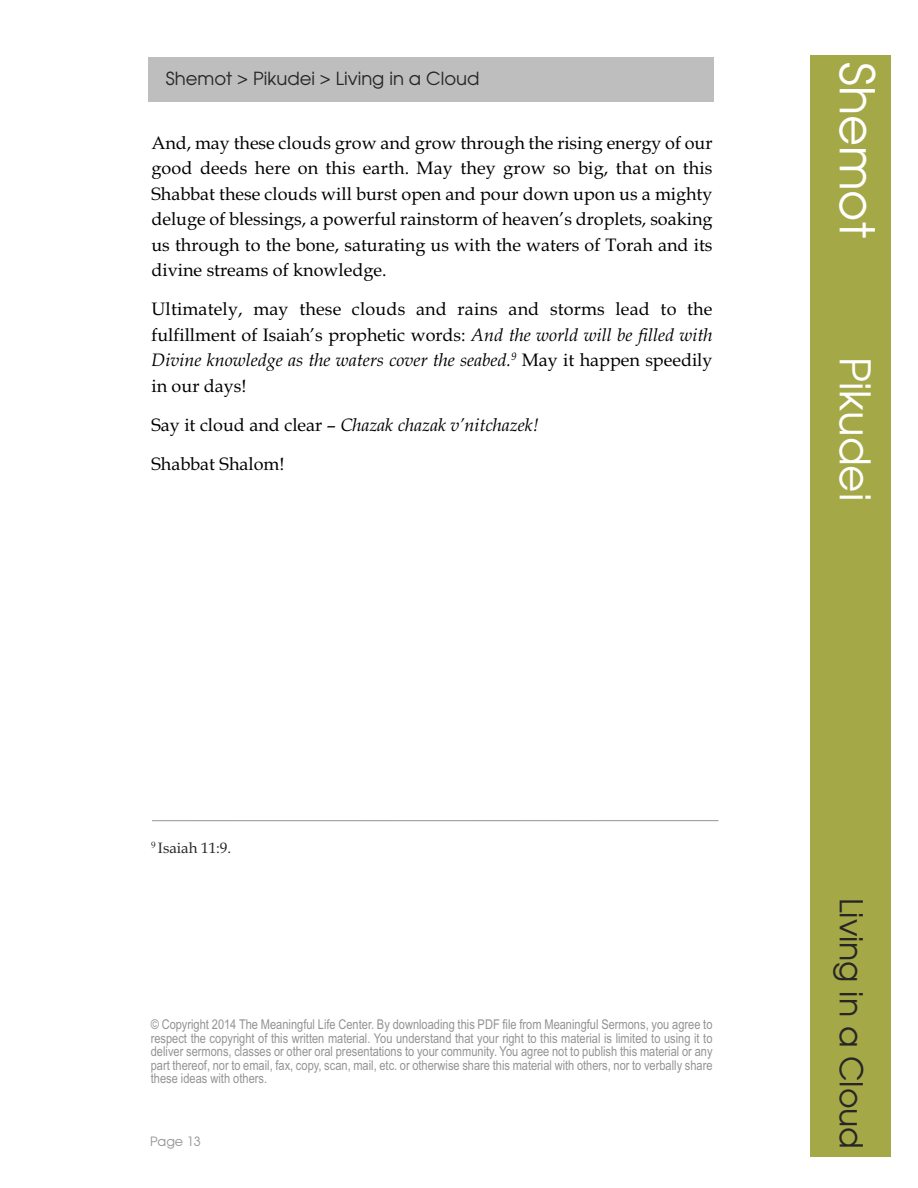
<style>
.page{position:relative;width:918px;height:1188px;background:#fff}
.page>*{position:absolute;margin:0;border:0;box-sizing:border-box;transform-origin:0 0}
.t1{font:47.7px "Avalon Plain";color:#fff}
.t2{font:42px "Avalon Plain";color:#fff}
.t3{font:31.5px "Avalon Plain";color:#272627}
.t4{font:18px/25.5px "Book Antiqua";color:#000;text-align:justify}
.t5{font:18px "Avalon Plain";color:#272627}
.t6{font:15px "Book Antiqua";color:#272627}
.t7{font:13.5px/13.5px "Arial Narrow";color:#939393;text-align:justify}
.t8{font:12.75px "Avalon Plain";color:#939393}
.s1{font-style:italic}
</style>
<div class="page">
<div style="left:810px;top:55px;width:81px;height:1101px;background:#a5a846"></div>
<div style="left:148px;top:57px;width:566px;height:45px;background:#bebebe"></div>
<hr style="left:152px;top:820px;width:566px;height:1px;background:#939393">
<p class="t5" style="left:166px;top:68px;width:315px">Shemot &gt; Pikudei &gt; Living in a Cloud</p>
<h1 class="t1" style="left:884px;top:62px;width:177px;rotate:90deg">Shemot</h1>
<p class="t4" style="left:151px;top:130px;width:563px">And, may these clouds grow and grow through the rising energy of our good deeds here on this earth. May they grow so big, that on this Shabbat these clouds will burst open and pour down upon us a mighty deluge of blessings, a powerful rainstorm of heaven’s droplets, soaking us through to the bone, saturating us with the waters of Torah and its divine streams of knowledge.</p>
<p class="t4" style="left:151px;top:296px;width:563px">Ultimately, may these clouds and rains and storms lead to the fulfillment of Isaiah’s prophetic words: <span class="s1">And the world will be filled with Divine knowledge as the waters cover the seabed.</span><sup>9</sup> May it happen speedily in our days!</p>
<p class="t4" style="left:151px;top:405px;width:389px;line-height:39px">Say it cloud and clear – <span class="s1">Chazak chazak v’nitchazek!<br></span>Shabbat Shalom!</p>
<h2 class="t2" style="left:879px;top:357px;width:146px;rotate:90deg">Pikudei</h2>
<p class="t6" style="left:151px;top:839px;width:82px"><sup>9</sup> Isaiah 11:9.</p>
<p class="t7" style="left:151px;top:1018px;width:563px">© Copyright 2014 The Meaningful Life Center. By downloading this PDF file from Meaningful Sermons, you agree to respect the copyright of this written material. You understand that your right to this material is limited to using it to deliver sermons, classes or other oral presentations to your community. You agree not to publish this material or any part thereof, nor to email, fax, copy, scan, mail, etc. or otherwise share this material with others, nor to verbally share these ideas with others.</p>
<p class="t8" style="left:150px;top:1134px;width:52px">Page 13</p>
<h3 class="t3" style="left:869px;top:898px;width:253px;rotate:90deg">Living in a Cloud</h3>
</div>
